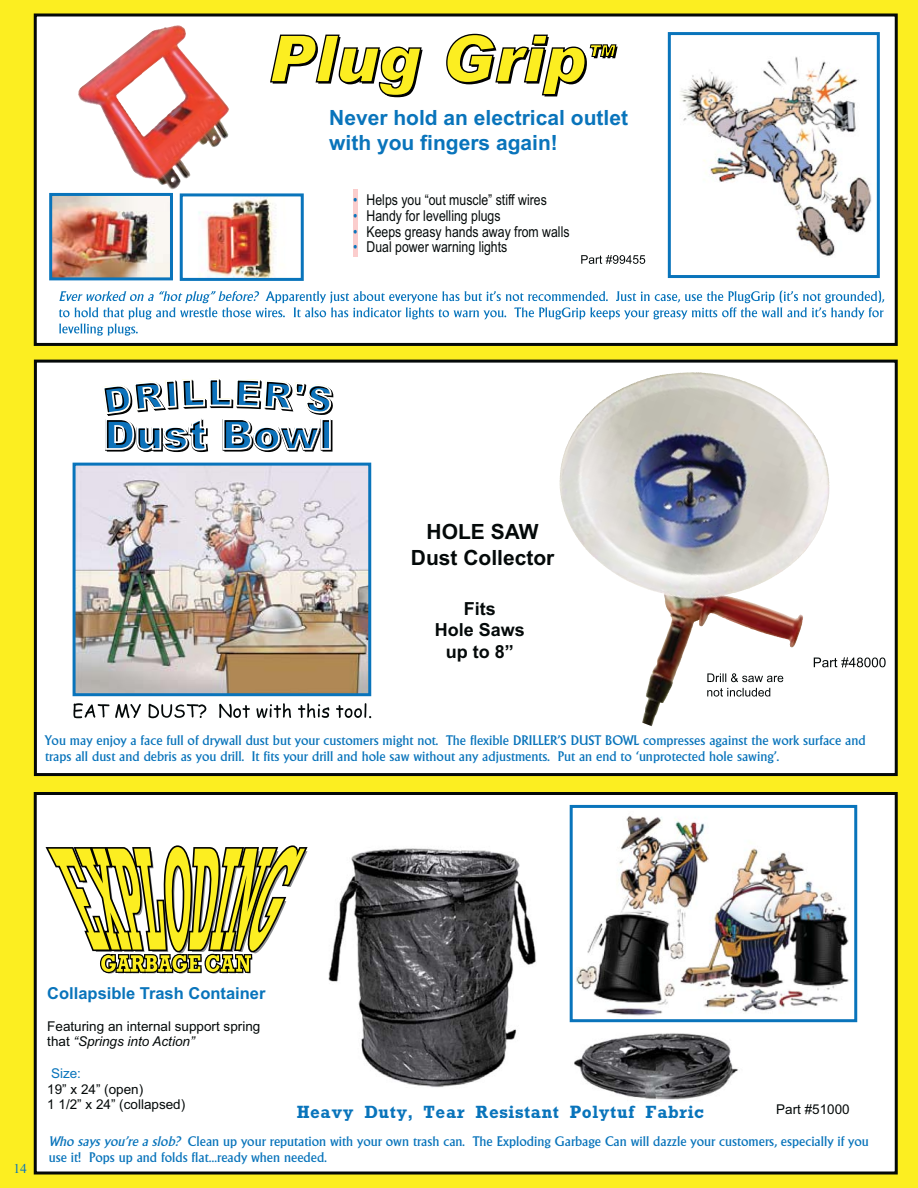
<style>
.page{position:relative;width:918px;height:1188px;background:#fcee21}
.page>*{position:absolute;margin:0;border:0;box-sizing:border-box;transform-origin:0 0}
.t1{font:700 21px/25.2px "Arial";color:#0974bb}
.t2{font:700 21px/25.2px "Arial";color:#040909;text-align:center}
.t3{font:700 18px "Rockney";letter-spacing:.025em;color:#0974bb}
.t4{font:700 18px/21.6px "Arial";color:#040909;text-align:center}
.t5{font:700 16.5px "Arial";color:#0974bb}
.t6{font:15px/15.8px "Arial Narrow";color:#040909}
.t7{font:15px/15.8px "Arial Narrow";color:#0974bb;text-align:justify}
.t8{font:13.5px/16.2px "Alberta";color:#0974bb}
.t9{font:13.5px/15.8px "Arial";color:#040909}
.t10{font:13.5px "Arial";color:#0974bb}
.t11{font:13.5px "Times New Roman";color:#0974bb}
.s1{font-style:italic}
</style>
<div class="page">
<svg style="left:38px;top:364px;width:856px;height:408px;background:#eeeeef"></svg>
<div style="left:34px;top:360px;width:864px;height:416px;border:3px solid #040909"></div>
<svg style="left:102px;top:379px;width:231px;height:74px;background:#a0b5c3"></svg>
<div style="left:35px;top:15px;width:861px;height:329px;background:#fff"></div>
<div style="left:34px;top:14px;width:864px;height:332px;border:3px solid #040909"></div>
<svg style="left:270px;top:34px;width:153px;height:63px"></svg>
<svg style="left:446px;top:33px;width:172px;height:63px"></svg>
<img style="left:114px;top:133px;width:61px;height:57px">
<img style="left:680px;top:57px;width:192px;height:199px">
<div style="left:668px;top:32px;width:212px;height:246px;border:3px solid #0974bb"></div>
<img style="left:77px;top:467px;width:290px;height:225px">
<div style="left:73px;top:463px;width:298px;height:233px;border:3px solid #0974bb"></div>
<img style="left:53px;top:197px;width:116px;height:79px">
<div style="left:49px;top:193px;width:124px;height:87px;border:3px solid #0974bb"></div>
<img style="left:198px;top:197px;width:78px;height:80px">
<div style="left:180px;top:193px;width:124px;height:88px;border:3px solid #0974bb"></div>
<svg style="left:581px;top:255px;width:64px;height:9px"></svg>
<svg style="left:814px;top:657px;width:72px;height:10px"></svg>
<svg style="left:59px;top:291px;width:825px;height:45px"></svg>
<svg style="left:73px;top:703px;width:298px;height:15px;background:#c1c2c2"></svg>
<img style="left:753px;top:384px;width:72px;height:76px">
<svg style="left:707px;top:673px;width:76px;height:9px"></svg>
<svg style="left:707px;top:688px;width:63px;height:9px"></svg>
<hr style="left:353px;top:189px;width:4px;height:21px;background:#fbcdcc">
<hr style="left:353px;top:205px;width:4px;height:20px;background:#fbcdcd">
<hr style="left:353px;top:220px;width:4px;height:21px;background:#fbcdcd">
<hr style="left:353px;top:236px;width:4px;height:21px;background:#fbcdcd">
<div style="left:35px;top:794px;width:861px;height:379px;background:#fff"></div>
<div style="left:34px;top:792px;width:864px;height:383px;border:3px solid #040909"></div>
<img style="left:576px;top:816px;width:273px;height:200px">
<div style="left:570px;top:805px;width:287px;height:217px;border:3px solid #0974bb"></div>
<svg style="left:46px;top:845px;width:262px;height:129px"></svg>
<img style="left:328px;top:848px;width:208px;height:240px">
<img style="left:574px;top:1033px;width:164px;height:67px">
<h1 class="t1" style="left:329px;top:107px;width:300px">Never hold an electrical outlet with you fingers again!</h1>
<p class="t6" style="left:367px;top:193px;width:205px">Helps you “out muscle” stiff wires<br>Handy for levelling plugs<br>Keeps greasy hands away from walls<br>Dual power warning lights</p>
<p class="t7" style="left:353px;top:193px;width:6px">• • • •</p>
<h1 class="t2" style="left:411px;top:521px;width:145px">HOLE SAW<br>Dust Collector</h1>
<h2 class="t4" style="left:435px;top:599px;width:92px">Fits<br>Hole Saws up to 8”</h2>
<p class="t8" style="left:45px;top:733px;width:822px">You may enjoy a face full of drywall dust but your customers might not. The flexible DRILLER’S DUST BOWL compresses against the work surface and traps all dust and debris as you drill. It fits your drill and hole saw without any adjustments. Put an end to ‘unprotected hole sawing’.</p>
<p class="t11" style="left:14px;top:1160px;width:15px">14</p>
<p class="t5" style="left:47px;top:987px;width:220px">Collapsible Trash Container</p>
<p class="t9" style="left:47px;top:1019px;width:215px">Featuring an internal support spring that <span class="s1">“Springs into Action”</span></p>
<p class="t10" style="left:51px;top:1068px;width:32px">Size:</p>
<p class="t9" style="left:47px;top:1082px;width:140px">19” x 24” (open)<br>1 1/2” x 24” (collapsed)</p>
<p class="t8" style="left:49px;top:1134px;width:822px"><span class="s1">Who says you’re a slob?</span> Clean up your reputation with your own trash can. The Exploding Garbage Can will dazzle your customers, especially if you use it! Pops up and folds flat…ready when needed.</p>
<h2 class="t3" style="left:297px;top:1101px;width:409px">Heavy Duty, Tear Resistant Polytuf Fabric</h2>
<p class="t9" style="left:776px;top:1103px;width:75px">Part #51000</p>
</div>
